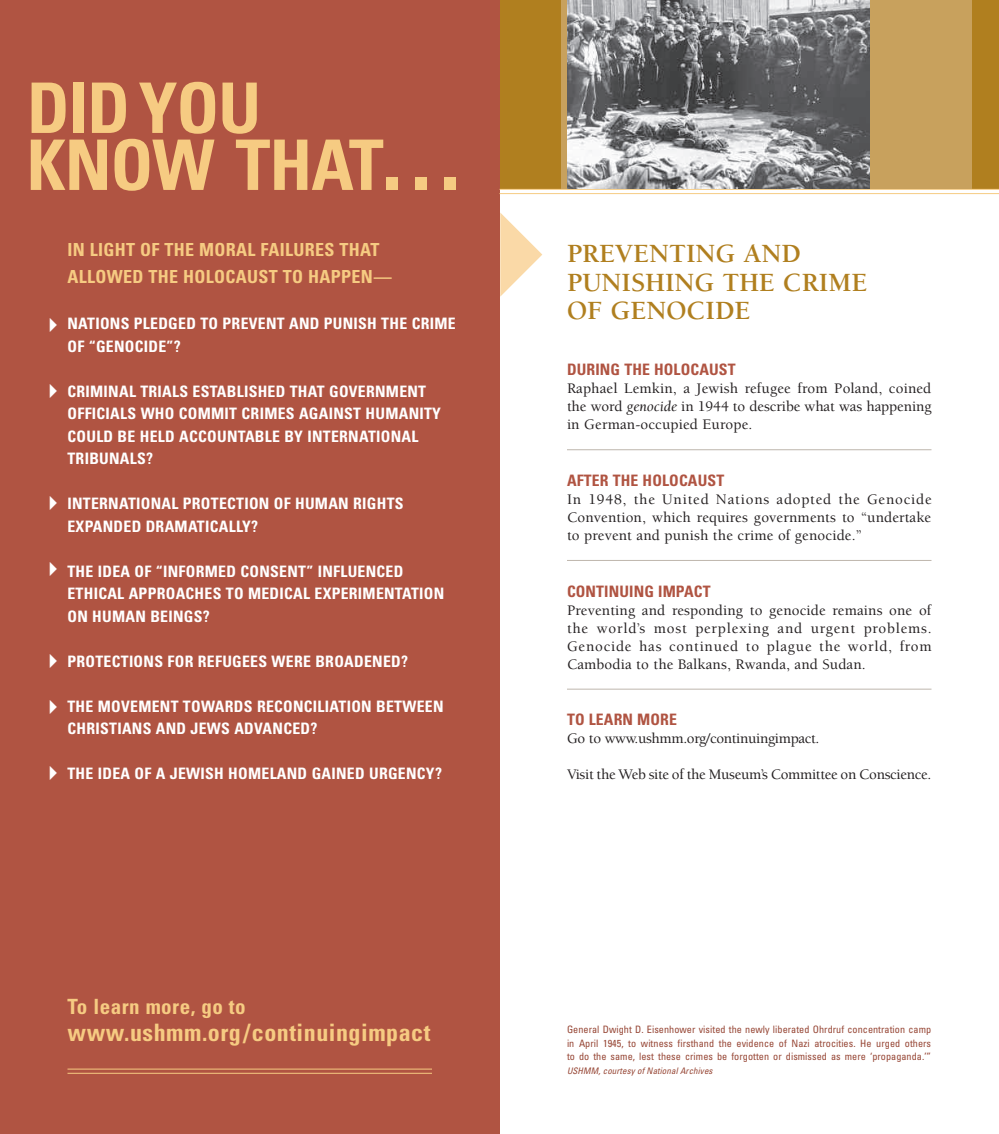
<style>
.page{position:relative;width:999px;height:1134px;background:#fff}
.page>*{position:absolute;margin:0;border:0;box-sizing:border-box;transform-origin:0 0}
.t1{font:700 condensed 69.75px/57px "Univers";letter-spacing:-.01em;color:#f6cb82}
.t2{font:700 27px/28.5px "Berkeley";color:#b07f1f}
.t3{font:700 condensed 24px "Univers";letter-spacing:.02em;color:#f6cb82}
.t4{font:700 condensed 21px "Univers";letter-spacing:.02em;color:#f6cb82}
.t5{font:700 condensed 18px/27px "Univers";letter-spacing:.02em;color:#f6cb82}
.t6{font:700 condensed 15.75px/22.5px "Univers";letter-spacing:.02em;color:#fff}
.t7{font:700 condensed 15.75px "Univers";letter-spacing:.01em;color:#b05442}
.t8{font:500 15px/18px "Berkeley";letter-spacing:.01em;color:#231f20;text-align:justify}
.t9{font:500 15px "Berkeley";letter-spacing:-.02em;color:#231f20}
.t10{font:condensed 10.2px/13.5px "Univers";letter-spacing:.005em;color:#974736;text-align:justify}
.t11{font:italic condensed 9px "Univers";letter-spacing:.01em;color:#974736}
.s1{font-size:93px}
.s2{font-weight:400;font-style:italic}
</style>
<div class="page">
<div style="left:500px;top:0;width:499px;height:189px;background:#b07f1f"></div>
<div style="left:0;top:0;width:500px;height:1134px;background:#b05442"></div>
<hr style="left:68px;top:1069px;width:364px;height:1px;background:#f6cb82">
<hr style="left:68px;top:1073px;width:364px;height:1px;background:#f6cb82">
<hr style="left:500px;top:189px;width:499px;height:1px;background:#f6cb82">
<hr style="left:500px;top:193px;width:499px;height:1px;background:#f6cb82">
<hr style="left:567px;top:449px;width:365px;height:1px;background:#beb6ad">
<hr style="left:567px;top:560px;width:365px;height:1px;background:#beb6ad">
<hr style="left:567px;top:689px;width:365px;height:1px;background:#beb6ad">
<div style="left:561px;top:0;width:411px;height:189px;background:#c8a15d"></div>
<img style="left:567px;top:0;width:303px;height:189px">
<h1 class="t1" style="left:27px;top:85px;width:435px">DID YOU<br>KNOW THAT<span class="s1">...</span></h1>
<p class="t5" style="left:68px;top:238px;width:326px">IN LIGHT OF THE MORAL FAILURES THAT<br>ALLOWED THE HOLOCAUST TO HAPPEN—</p>
<p class="t6" style="left:68px;top:314px;width:390px">NATIONS PLEDGED TO PREVENT AND PUNISH THE CRIME<br>OF “GENOCIDE”?</p>
<p class="t6" style="left:68px;top:381px;width:375px">CRIMINAL TRIALS ESTABLISHED THAT GOVERNMENT OFFICIALS WHO COMMIT CRIMES AGAINST HUMANITY COULD BE HELD ACCOUNTABLE BY INTERNATIONAL TRIBUNALS?</p>
<p class="t6" style="left:68px;top:494px;width:338px">INTERNATIONAL PROTECTION OF HUMAN RIGHTS<br>EXPANDED DRAMATICALLY?</p>
<p class="t6" style="left:68px;top:561px;width:378px">THE IDEA OF “INFORMED CONSENT” INFLUENCED<br>ETHICAL APPROACHES TO MEDICAL EXPERIMENTATION<br>ON HUMAN BEINGS?</p>
<p class="t6" style="left:68px;top:651px;width:342px">PROTECTIONS FOR REFUGEES WERE BROADENED?</p>
<p class="t6" style="left:68px;top:696px;width:378px">THE MOVEMENT TOWARDS RECONCILIATION BETWEEN<br>CHRISTIANS AND JEWS ADVANCED?</p>
<p class="t6" style="left:68px;top:764px;width:376px">THE IDEA OF A JEWISH HOMELAND GAINED URGENCY?</p>
<h3 class="t4" style="left:68px;top:998px;width:180px">To learn more, go to</h3>
<h3 class="t3" style="left:68px;top:1024px;width:364px">www.ushmm.org/continuingimpact</h3>
<h2 class="t2" style="left:567px;top:242px;width:302px">PREVENTING AND<br>PUNISHING THE CRIME<br>OF GENOCIDE</h2>
<p class="t7" style="left:567px;top:364px;width:170px">DURING THE HOLOCAUST</p>
<p class="t8" style="left:567px;top:381px;width:366px">Raphael Lemkin, a Jewish refugee from Poland, coined the word <span class="s2">genocide</span> in 1944 to describe what was happening in German-occupied Europe.</p>
<p class="t7" style="left:567px;top:474px;width:159px">AFTER THE HOLOCAUST</p>
<p class="t8" style="left:567px;top:492px;width:366px">In 1948, the United Nations adopted the Genocide Convention, which requires governments to “undertake to prevent and punish the crime of genocide.”</p>
<p class="t7" style="left:567px;top:585px;width:145px">CONTINUING IMPACT</p>
<p class="t8" style="left:567px;top:602px;width:366px">Preventing and responding to genocide remains one of the world’s most perplexing and urgent problems.<br>Genocide has continued to plague the world, from Cambodia to the Balkans, Rwanda, and Sudan.</p>
<p class="t7" style="left:567px;top:714px;width:112px">TO LEARN MORE</p>
<p class="t9" style="left:567px;top:733px;width:254px">Go to www.ushmm.org/continuingimpact.</p>
<p class="t9" style="left:567px;top:769px;width:366px">Visit the Web site of the Museum’s Committee on Conscience.</p>
<p class="t10" style="left:567px;top:1024px;width:366px">General Dwight D. Eisenhower visited the newly liberated Ohrdruf concentration camp in April 1945, to witness firsthand the evidence of Nazi atrocities. He urged others to do the same, lest these crimes be forgotten or dismissed as mere ‘propaganda.’”</p>
<p class="t11" style="left:567px;top:1067px;width:147px">USHMM, courtesy of National Archives</p>
</div>
